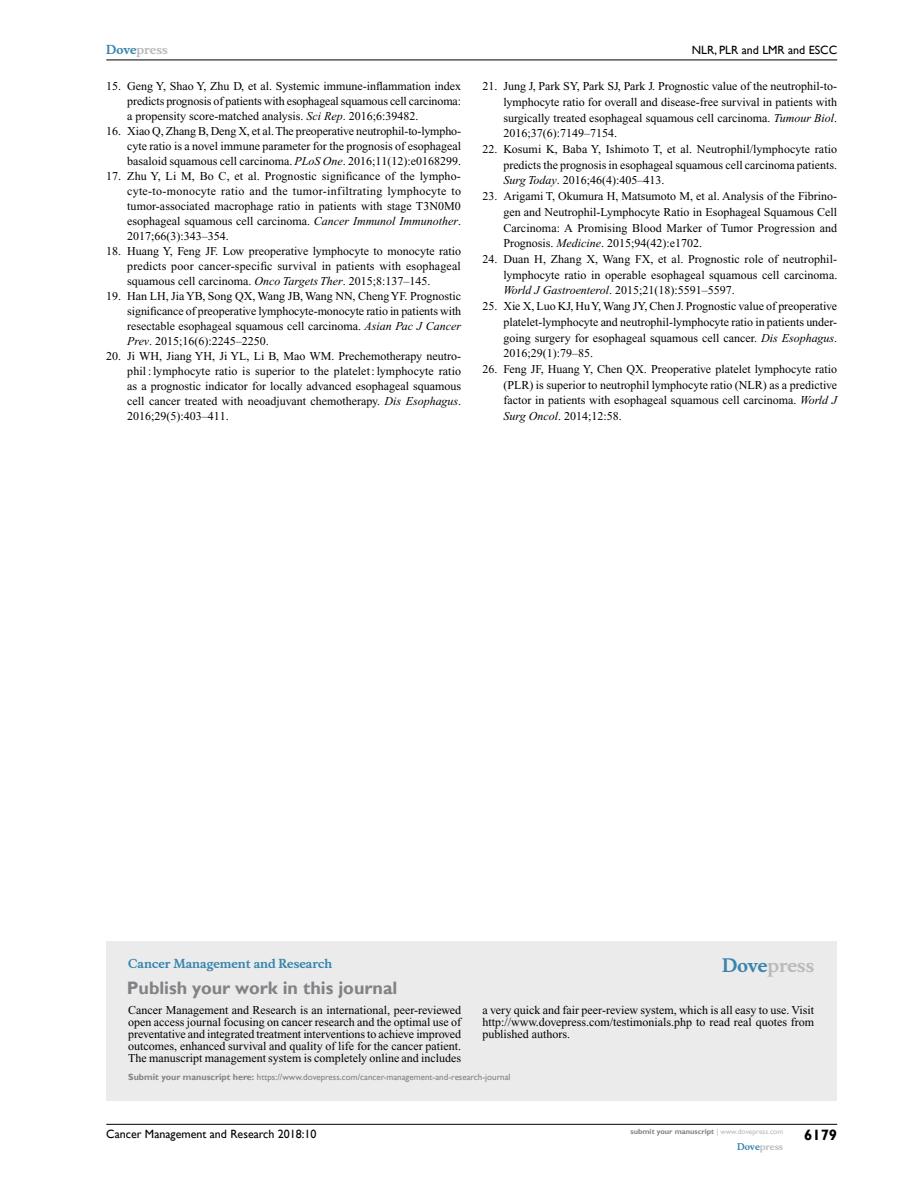
<style>
.page{position:relative;width:918px;height:1188px;background:#fff}
.page>*{position:absolute;margin:0;border:0;box-sizing:border-box;transform-origin:0 0}
.t1{font:700 18px "Gill Sans";color:#808285}
.t2{font:700 18px "Musee";color:#b8babc}
.t3{font:700 15px "Gill Sans";color:#000}
.t4{font:12px/15px "Times New Roman";color:#000;text-align:justify}
.t5{font:12px "Gill Sans";color:#000}
.t6{font:700 12px "Musee";color:#3785ad}
.t7{font:700 12px "Musee";color:#b8babc}
.t8{font:9px "Gill Sans";color:#808285}
.t9{font:700 9px "Musee";color:#b8babc}
.t10{font:700 7.5px "Gill Sans";color:#808285}
.s1{color:#3785ad}
.s2{font-style:italic}
.s3{font-weight:700}
.s4{font-weight:400;color:#b8babc}
</style>
<div class="page">
<div style="left:106px;top:941px;width:731px;height:159px;background:#ebebec"></div>
<hr style="left:106px;top:1124px;width:731px;height:1px;background:#000">
<hr style="left:106px;top:60px;width:731px;height:1px;background:#000">
<p class="t7" style="left:106px;top:43px;width:63px"><span class="s1">Dove</span>press</p>
<p class="t4" style="left:127px;top:79px;width:335px;text-indent:-21px">15. Geng Y, Shao Y, Zhu D, et al. Systemic immune-inflammation index predicts prognosis of patients with esophageal squamous cell carcinoma: a propensity score-matched analysis. <span class="s2">Sci Rep</span>. 2016;6:39482.</p>
<p class="t4" style="left:127px;top:124px;width:335px;text-indent:-21px">16. Xiao Q, Zhang B, Deng X, et al. The preoperative neutrophil-to-lympho&shy;cyte ratio is a novel immune parameter for the prognosis of esophageal basaloid squamous cell carcinoma. <span class="s2">PLoS One</span>. 2016;11(12):e0168299.</p>
<p class="t4" style="left:127px;top:169px;width:335px;text-indent:-21px">17. Zhu Y, Li M, Bo C, et al. Prognostic significance of the lympho&shy;cyte-to-monocyte ratio and the tumor-infiltrating lymphocyte to tumor-associated macrophage ratio in patients with stage T3N0M0 esophageal squamous cell carcinoma. <span class="s2">Cancer Immunol Immunother</span>.<br>2017;66(3):343–354.</p>
<p class="t4" style="left:127px;top:244px;width:336px;text-indent:-21px">18. Huang Y, Feng JF. Low preoperative lymphocyte to monocyte ratio predicts poor cancer-specific survival in patients with esophageal squamous cell carcinoma. <span class="s2">Onco Targets Ther</span>. 2015;8:137–145.</p>
<p class="t4" style="left:127px;top:289px;width:336px;text-indent:-21px">19. Han LH, Jia YB, Song QX, Wang JB, Wang NN, Cheng YF. Prognostic significance of preoperative lymphocyte-monocyte ratio in patients with resectable esophageal squamous cell carcinoma. <span class="s2">Asian Pac J Cancer Prev</span>. 2015;16(6):2245–2250.</p>
<p class="t4" style="left:127px;top:349px;width:335px;text-indent:-21px">20. Ji WH, Jiang YH, Ji YL, Li B, Mao WM. Prechemotherapy neutro&shy;phil : lymphocyte ratio is superior to the platelet: lymphocyte ratio as a prognostic indicator for locally advanced esophageal squamous cell cancer treated with neoadjuvant chemotherapy. <span class="s2">Dis Esophagus</span>.<br>2016;29(5):403–411.</p>
<p class="t5" style="left:692px;top:43px;width:147px">NLR, PLR and LMR and ESCC</p>
<p class="t4" style="left:503px;top:78px;width:335px;line-height:15.8px;text-indent:-21px">21. Jung J, Park SY, Park SJ, Park J. Prognostic value of the neutrophil-to&shy;lymphocyte ratio for overall and disease-free survival in patients with surgically treated esophageal squamous cell carcinoma. <span class="s2">Tumour Biol</span>.<br>2016;37(6):7149–7154.</p>
<p class="t4" style="left:503px;top:141px;width:335px;line-height:15.8px;text-indent:-21px">22. Kosumi K, Baba Y, Ishimoto T, et al. Neutrophil/lymphocyte ratio predicts the prognosis in esophageal squamous cell carcinoma patients.<br><span class="s2">Surg Today</span>. 2016;46(4):405–413.</p>
<p class="t4" style="left:503px;top:188px;width:335px;line-height:15.8px;text-indent:-21px">23. Arigami T, Okumura H, Matsumoto M, et al. Analysis of the Fibrino&shy;gen and Neutrophil-Lymphocyte Ratio in Esophageal Squamous Cell Carcinoma: A Promising Blood Marker of Tumor Progression and Prognosis. <span class="s2">Medicine</span>. 2015;94(42):e1702.</p>
<p class="t4" style="left:503px;top:251px;width:335px;line-height:15.8px;text-indent:-21px">24. Duan H, Zhang X, Wang FX, et al. Prognostic role of neutrophil&shy;lymphocyte ratio in operable esophageal squamous cell carcinoma.<br><span class="s2">World J Gastroenterol</span>. 2015;21(18):5591–5597.</p>
<p class="t4" style="left:503px;top:298px;width:335px;line-height:15.8px;text-indent:-21px">25. Xie X, Luo KJ, Hu Y, Wang JY, Chen J. Prognostic value of preoperative platelet-lymphocyte and neutrophil-lymphocyte ratio in patients under&shy;going surgery for esophageal squamous cell cancer. <span class="s2">Dis Esophagus</span>.<br>2016;29(1):79–85.</p>
<p class="t4" style="left:503px;top:361px;width:335px;line-height:15.8px;text-indent:-21px">26. Feng JF, Huang Y, Chen QX. Preoperative platelet lymphocyte ratio (PLR) is superior to neutrophil lymphocyte ratio (NLR) as a predictive factor in patients with esophageal squamous cell carcinoma. <span class="s2">World J Surg Oncol</span>. 2014;12:58.</p>
<p class="t6" style="left:128px;top:956px;width:206px">Cancer Management and Research</p>
<h1 class="t1" style="left:127px;top:977px;width:272px">Publish your work in this journal</h1>
<h1 class="t2" style="left:722px;top:955px;width:94px"><span class="s1">Dove</span>press</h1>
<p class="t4" style="left:128px;top:1004px;width:334px;line-height:12px">Cancer Management and Research is an international, peer-reviewed open access journal focusing on cancer research and the optimal use of preventative and integrated treatment interventions to achieve improved outcomes, enhanced survival and quality of life for the cancer patient.<br>The manuscript management system is completely online and includes</p>
<p class="t4" style="left:482px;top:1004px;width:333px;line-height:12px">a very quick and fair peer-review system, which is all easy to use. Visit http://www.dovepress.com/testimonials.php to read real quotes from published authors.</p>
<p class="t8" style="left:128px;top:1072px;width:384px"><span class="s3">Submit your manuscript here:</span> https://www.dovepress.com/cancer-management-and-research-journal</p>
<p class="t5" style="left:106px;top:1127px;width:212px">Cancer Management and Research 2018:10</p>
<p class="t10" style="left:631px;top:1127px;width:154px">submit your manuscript <span class="s4">| www.dovepress.com</span></p>
<p class="t9" style="left:737px;top:1141px;width:48px"><span class="s1">Dove</span>press</p>
<p class="t3" style="left:804px;top:1126px;width:35px">6179</p>
</div>
